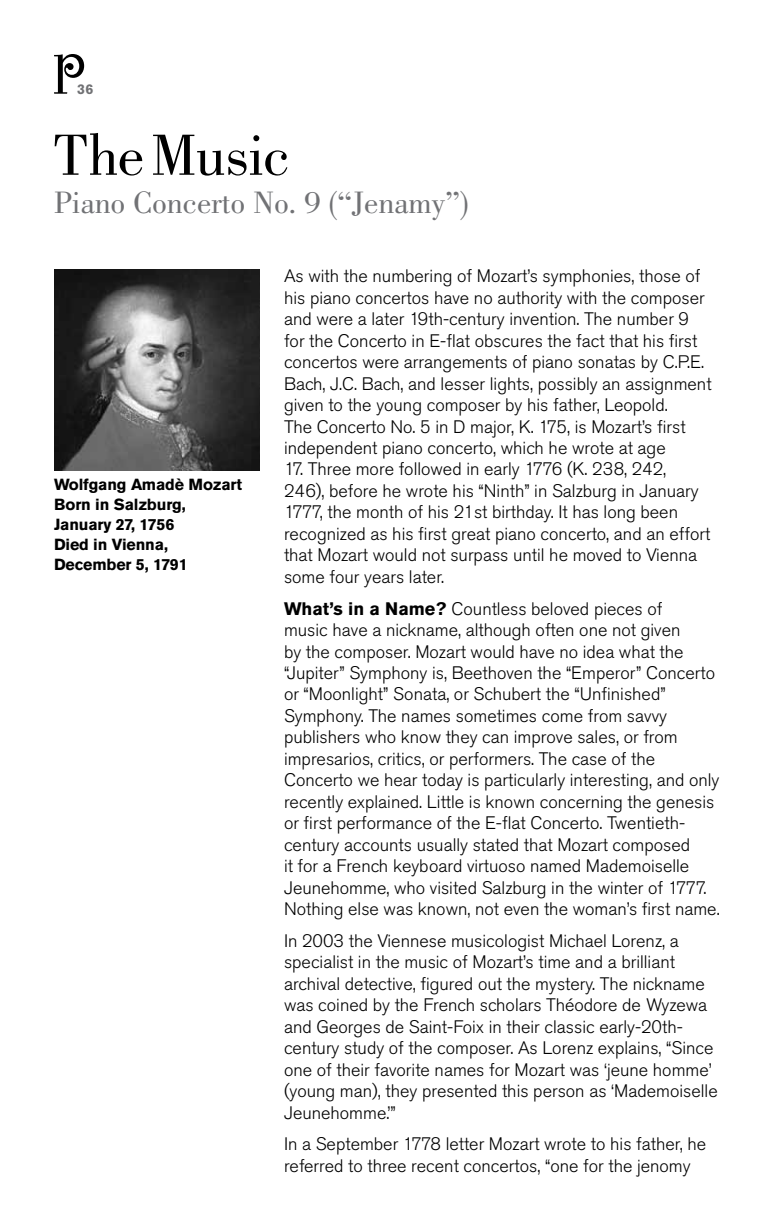
<style>
.page{position:relative;width:774px;height:1224px;background:#fff}
.page>*{position:absolute;margin:0;border:0;box-sizing:border-box;transform-origin:0 0}
.t1{font:60px "Bodoni";letter-spacing:-.015em;color:#000}
.t2{font:32px "Bodoni";color:#717275}
.t3{font:300 18px/21.4px "Akzidenz Grotesk Pro";color:#000}
.t4{font:700 16px/20px "Akzidenz Grotesk Pro";letter-spacing:-.01em;color:#000}
.t5{font:700 14px "Akzidenz Grotesk Pro";color:#717275}
.s1{font-weight:700}
</style>
<div class="page">
<svg style="left:54px;top:54px;width:30px;height:40px"></svg>
<img style="left:54px;top:270px;width:206px;height:200px">
<p class="t5" style="left:77px;top:80px;width:18px">36</p>
<h1 class="t1" style="left:54px;top:122px;width:237px">The Music</h1>
<h2 class="t2" style="left:54px;top:184px;width:416px">Piano Concerto No. 9 (“Jenamy”)</h2>
<p class="t4" style="left:54px;top:474px;width:190px">Wolfgang Amadè Mozart<br>Born in Salzburg,<br>January 27, 1756<br>Died in Vienna,<br>December 5, 1791</p>
<p class="t3" style="left:284px;top:265px;width:429px">As with the numbering of Mozart’s symphonies, those of his piano concertos have no authority with the composer and were a later 19th-century invention. The number 9 for the Concerto in E-flat obscures the fact that his first concertos were arrangements of piano sonatas by C.P.E.<br>Bach, J.C. Bach, and lesser lights, possibly an assignment given to the young composer by his father, Leopold.<br>The Concerto No. 5 in D major, K. 175, is Mozart’s first independent piano concerto, which he wrote at age</p>
<p class="t3" style="left:284px;top:459px;width:428px">17. Three more followed in early 1776 (K. 238, 242, 246), before he wrote his “Ninth” in Salzburg in January 1777, the month of his 21st birthday. It has long been recognized as his first great piano concerto, and an effort that Mozart would not surpass until he moved to Vienna some four years later.</p>
<p class="t3" style="left:284px;top:598px;width:437px"><span class="s1">What’s in a Name?</span> Countless beloved pieces of<br>music have a nickname, although often one not given<br>by the composer. Mozart would have no idea what the “Jupiter” Symphony is, Beethoven the “Emperor” Concerto or “Moonlight” Sonata, or Schubert the “Unfinished” Symphony. The names sometimes come from savvy publishers who know they can improve sales, or from impresarios, critics, or performers. The case of the Concerto we hear today is particularly interesting, and only recently explained. Little is known concerning the genesis or first performance of the E-flat Concerto. Twentieth&shy;century accounts usually stated that Mozart composed<br>it for a French keyboard virtuoso named Mademoiselle Jeunehomme, who visited Salzburg in the winter of 1777.<br>Nothing else was known, not even the woman’s first name.</p>
<p class="t3" style="left:284px;top:930px;width:435px">In 2003 the Viennese musicologist Michael Lorenz, a specialist in the music of Mozart’s time and a brilliant archival detective, figured out the mystery. The nickname was coined by the French scholars Théodore de Wyzewa and Georges de Saint-Foix in their classic early-20th&shy;century study of the composer. As Lorenz explains, “Since one of their favorite names for Mozart was ‘jeune homme’ (young man), they presented this person as ‘Mademoiselle Jeunehomme.’”</p>
<p class="t3" style="left:284px;top:1134px;width:424px">In a September 1778 letter Mozart wrote to his father, he referred to three recent concertos, “one for the jenomy</p>
</div>
